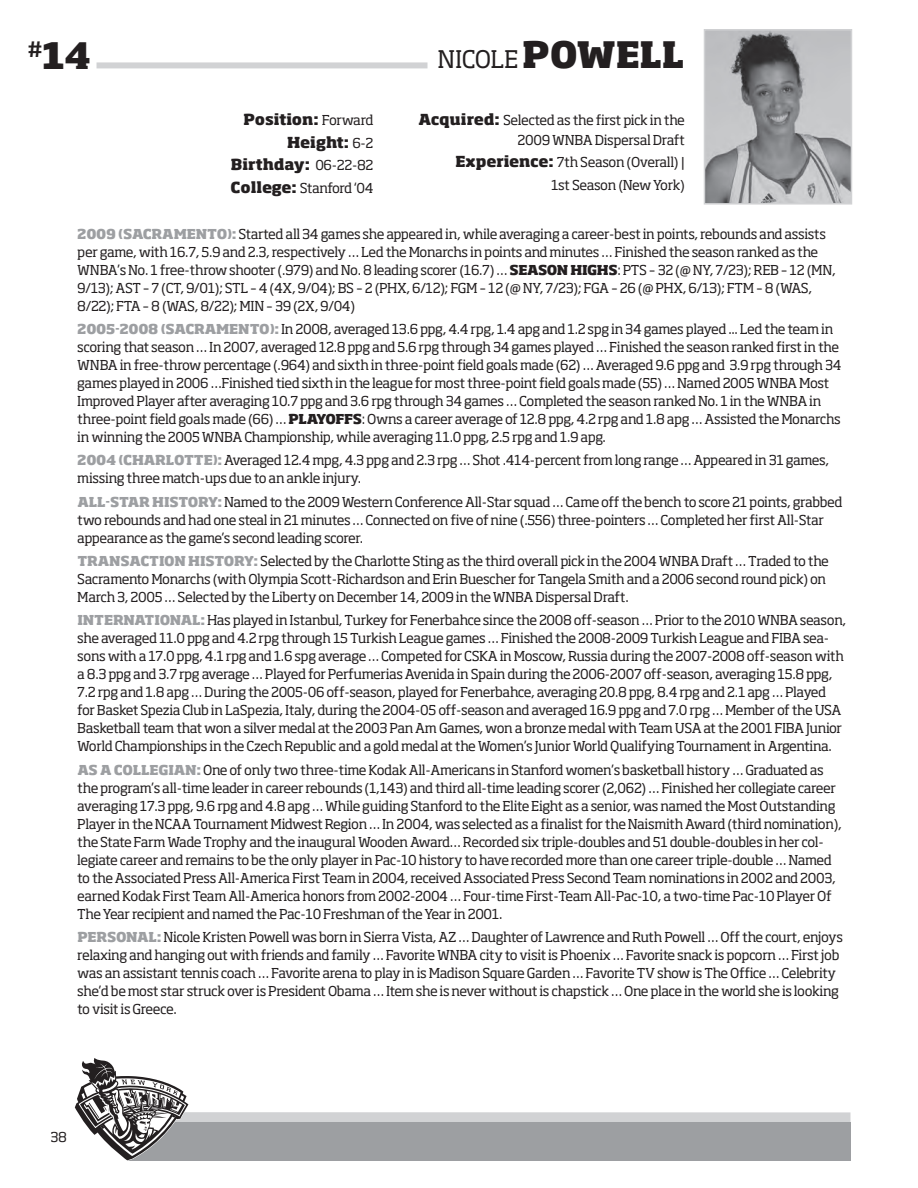
<style>
.page{position:relative;width:918px;height:1188px;background:#fff}
.page>*{position:absolute;margin:0;border:0;box-sizing:border-box;transform-origin:0 0}
.t1{font:800 36px "Soho Std";color:#231f20}
.t2{font:24px "Soho Std";letter-spacing:-.03em;color:#231f20}
.t3{font:800 15px "Soho Std";letter-spacing:-.005em;color:#231f20}
.BIO__Body{font:13.5px/18px "Soho Std";letter-spacing:-.03em;color:#231f20}
.BIO__Body-2{font:13.5px "Soho Std";letter-spacing:-.05em;color:#231f20}
.s1{font-weight:400;font-size:13.5px}
.s2{font-weight:800;font-size:15px}
.s3{font-weight:800;font-size:36px}
.s4{font-weight:800;color:#9d9fa2}
.s5{font-weight:800}
</style>
<div class="page">
<div style="left:128px;top:1112px;width:722px;height:42px;background:#d1d2d4"></div>
<div style="left:128px;top:1122px;width:722px;height:39px;background:#9d9fa2"></div>
<svg style="left:74px;top:1058px;width:115px;height:103px"></svg>
<div style="left:97px;top:62px;width:331px;height:6px;background:#d1d2d4"></div>
<img style="left:707px;top:32px;width:142px;height:170px">
<div style="left:704px;top:29px;width:148px;height:176px;border:2px solid #d1d2d4"></div>
<p class="t1" style="left:27px;top:32px;width:66px"><sup>#</sup>14</p>
<p class="t3" style="left:244px;top:110px;width:131px">Position: <span class="s1">Forward</span></p>
<p class="t3" style="left:287px;top:132px;width:88px">Height: <span class="s1">6-2</span></p>
<p class="t3" style="left:231px;top:155px;width:144px">Birthday: <span class="s1">06-22-82</span></p>
<p class="BIO__Body-2" style="left:231px;top:179px;width:144px"><span class="s2">College:</span> Stanford ‘04</p>
<p class="t2" style="left:438px;top:44px;width:249px">NICOLE <span class="s3">POWELL</span></p>
<p class="BIO__Body" style="left:418px;top:110px;width:268px;line-height:19.5px;text-align:right"><span class="s2">Acquired:</span> Selected as the first pick in the<br>2009 WNBA Dispersal Draft</p>
<p class="BIO__Body" style="left:455px;top:151px;width:231px;line-height:22.5px;text-align:right"><span class="s2">Experience:</span> 7th Season (Overall) |<br>1st Season (New York)</p>
<p class="BIO__Body" style="left:77px;top:224px;width:760px"><span class="s4">2009 (SACRAMENTO):</span> Started all 34 games she appeared in, while averaging a career-best in points, rebounds and assists per game, with 16.7, 5.9 and 2.3, respectively … Led the Monarchs in points and minutes … Finished the season ranked as the WNBA’s No. 1 free-throw shooter (.979) and No. 8 leading scorer (16.7) … <span class="s5">SEASON HIGHS</span>: PTS – 32 (@ NY, 7/23); REB – 12 (MN, 9/13); AST – 7 (CT, 9/01); STL – 4 (4X, 9/04); BS – 2 (PHX, 6/12); FGM – 12 (@ NY, 7/23); FGA – 26 (@ PHX, 6/13); FTM – 8 (WAS, 8/22); FTA – 8 (WAS, 8/22); MIN – 39 (2X, 9/04)</p>
<p class="BIO__Body" style="left:77px;top:320px;width:766px"><span class="s4">2005-2008 (SACRAMENTO):</span> In 2008, averaged 13.6 ppg, 4.4 rpg, 1.4 apg and 1.2 spg in 34 games played ... Led the team in scoring that season … In 2007, averaged 12.8 ppg and 5.6 rpg through 34 games played … Finished the season ranked first in the WNBA in free-throw percentage (.964) and sixth in three-point field goals made (62) … Averaged 9.6 ppg and 3.9 rpg through 34 games played in 2006 …Finished tied sixth in the league for most three-point field goals made (55) … Named 2005 WNBA Most Improved Player after averaging 10.7 ppg and 3.6 rpg through 34 games … Completed the season ranked No. 1 in the WNBA in three-point field goals made (66) … <span class="s5">PLAYOFFS</span>: Owns a career average of 12.8 ppg, 4.2 rpg and 1.8 apg … Assisted the Monarchs in winning the 2005 WNBA Championship, while averaging 11.0 ppg, 2.5 rpg and 1.9 apg.</p>
<p class="BIO__Body" style="left:77px;top:451px;width:754px"><span class="s4">2004 (CHARLOTTE):</span> Averaged 12.4 mpg, 4.3 ppg and 2.3 rpg … Shot .414-percent from long range … Appeared in 31 games, missing three match-ups due to an ankle injury.</p>
<p class="BIO__Body" style="left:77px;top:493px;width:767px"><span class="s4">ALL-STAR HISTORY:</span> Named to the 2009 Western Conference All-Star squad … Came off the bench to score 21 points, grabbed two rebounds and had one steal in 21 minutes … Connected on five of nine (.556) three-pointers … Completed her first All-Star appearance as the game’s second leading scorer.</p>
<p class="BIO__Body" style="left:77px;top:552px;width:753px"><span class="s4">TRANSACTION HISTORY:</span> Selected by the Charlotte Sting as the third overall pick in the 2004 WNBA Draft … Traded to the<br>Sacramento Monarchs (with Olympia Scott-Richardson and Erin Buescher for Tangela Smith and a 2006 second round pick) on<br>March 3, 2005 … Selected by the Liberty on December 14, 2009 in the WNBA Dispersal Draft.</p>
<p class="BIO__Body" style="left:77px;top:611px;width:771px"><span class="s4">INTERNATIONAL:</span> Has played in Istanbul, Turkey for Fenerbahce since the 2008 off-season … Prior to the 2010 WNBA season, she averaged 11.0 ppg and 4.2 rpg through 15 Turkish League games … Finished the 2008-2009 Turkish League and FIBA sea&shy;sons with a 17.0 ppg, 4.1 rpg and 1.6 spg average … Competed for CSKA in Moscow, Russia during the 2007-2008 off-season with a 8.3 ppg and 3.7 rpg average … Played for Perfumerias Avenida in Spain during the 2006-2007 off-season, averaging 15.8 ppg, 7.2 rpg and 1.8 apg … During the 2005-06 off-season, played for Fenerbahce, averaging 20.8 ppg, 8.4 rpg and 2.1 apg … Played for Basket Spezia Club in LaSpezia, Italy, during the 2004-05 off-season and averaged 16.9 ppg and 7.0 rpg … Member of the USA Basketball team that won a silver medal at the 2003 Pan Am Games, won a bronze medal with Team USA at the 2001 FIBA Junior World Championships in the Czech Republic and a gold medal at the Women’s Junior World Qualifying Tournament in Argentina.</p>
<p class="BIO__Body" style="left:77px;top:761px;width:766px"><span class="s4">AS A COLLEGIAN:</span> One of only two three-time Kodak All-Americans in Stanford women’s basketball history … Graduated as the program’s all-time leader in career rebounds (1,143) and third all-time leading scorer (2,062) … Finished her collegiate career averaging 17.3 ppg, 9.6 rpg and 4.8 apg … While guiding Stanford to the Elite Eight as a senior, was named the Most Outstanding Player in the NCAA Tournament Midwest Region … In 2004, was selected as a finalist for the Naismith Award (third nomination), the State Farm Wade Trophy and the inaugural Wooden Award… Recorded six triple-doubles and 51 double-doubles in her col&shy;legiate career and remains to be the only player in Pac-10 history to have recorded more than one career triple-double … Named to the Associated Press All-America First Team in 2004, received Associated Press Second Team nominations in 2002 and 2003, earned Kodak First Team All-America honors from 2002-2004 … Four-time First-Team All-Pac-10, a two-time Pac-10 Player Of The Year recipient and named the Pac-10 Freshman of the Year in 2001.</p>
<p class="BIO__Body" style="left:77px;top:928px;width:767px"><span class="s4">PERSONAL:</span> Nicole Kristen Powell was born in Sierra Vista, AZ … Daughter of Lawrence and Ruth Powell … Off the court, enjoys relaxing and hanging out with friends and family … Favorite WNBA city to visit is Phoenix … Favorite snack is popcorn … First job was an assistant tennis coach … Favorite arena to play in is Madison Square Garden … Favorite TV show is The Office … Celebrity she’d be most star struck over is President Obama … Item she is never without is chapstick … One place in the world she is looking to visit is Greece.</p>
<p class="BIO__Body" style="left:50px;top:1128px;width:18px">38</p>
</div>
